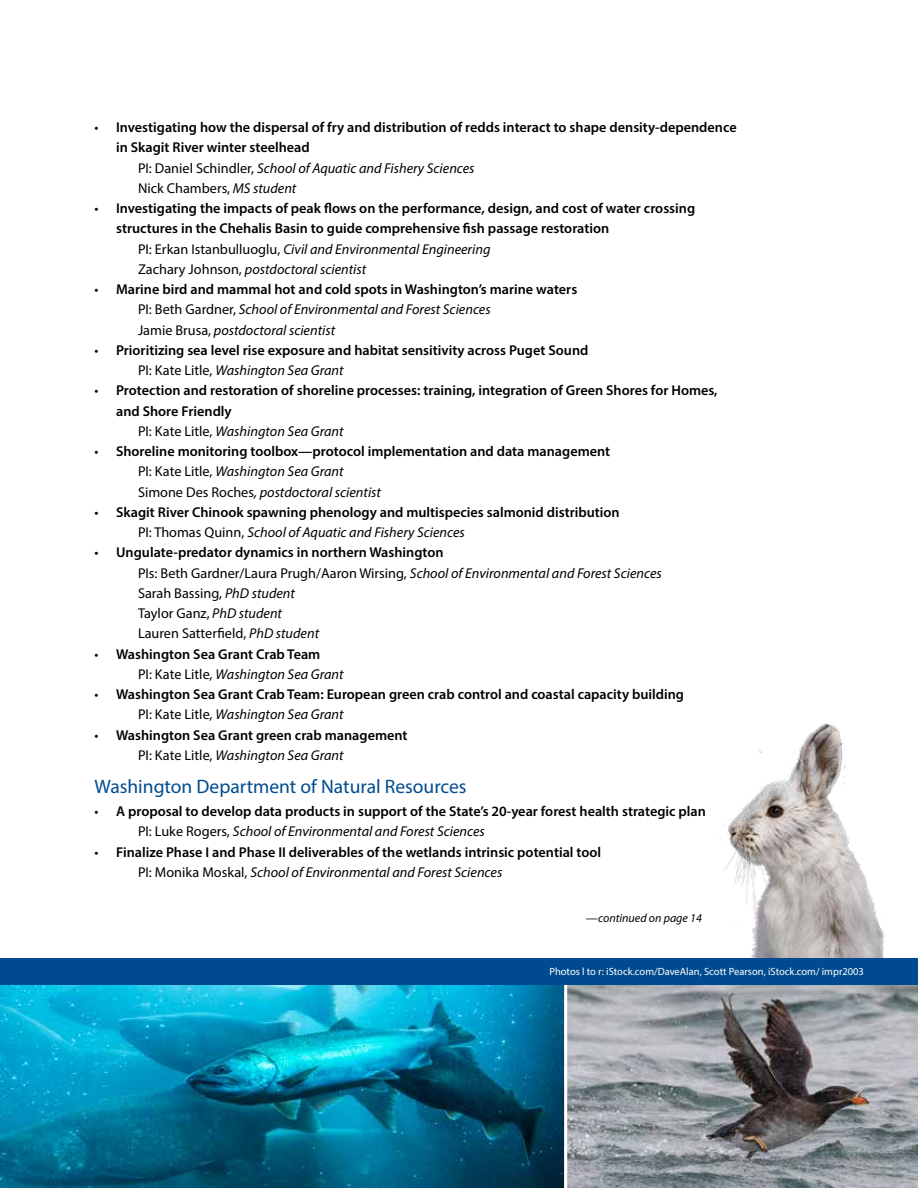
<style>
.page{position:relative;width:918px;height:1188px;background:#fff}
.page>*{position:absolute;margin:0;border:0;box-sizing:border-box;transform-origin:0 0}
.t1{font:19.5px "Myriad Pro";color:#004b8f}
.t2{font:600 14.25px/20.2px "Myriad Pro";color:#000}
.t3{font:14.25px/20.2px "Myriad Pro";color:#000}
.t4{font:italic 14.25px "Myriad Pro";color:#000}
.t5{font:italic 12px "Myriad Pro";color:#000}
.t6{font:10.5px "Myriad Pro";color:#fff}
.s1{font-weight:400}
.s2{font-style:normal}
.s3{font-style:italic}
.s4{font-weight:400;font-style:italic}
.s5{font-weight:600}
</style>
<div class="page">
<img style="left:721px;top:723px;width:164px;height:235px">
<img style="left:0;top:969px;width:918px;height:219px">
<hr style="left:564px;top:945px;width:3px;height:243px;background:#fff">
<div style="left:0;top:958px;width:917px;height:28px;background:#004b8f"></div>
<p class="t2" style="left:94px;top:117px;width:644px"><span class="s1">•</span> Investigating how the dispersal of fry and distribution of redds interact to shape density-dependence</p>
<p class="t2" style="left:116px;top:137px;width:195px">in Skagit River winter steelhead</p>
<p class="t4" style="left:138px;top:159px;width:338px"><span class="s2">PI: Daniel Schindler,</span> School of Aquatic and Fishery Sciences</p>
<p class="t3" style="left:138px;top:178px;width:160px">Nick Chambers, <span class="s3">MS student</span></p>
<p class="t2" style="left:94px;top:198px;width:602px"><span class="s1">•</span> Investigating the impacts of peak flows on the performance, design, and cost of water crossing</p>
<p class="t2" style="left:116px;top:218px;width:495px">structures in the Chehalis Basin to guide comprehensive fish passage restoration</p>
<p class="t4" style="left:138px;top:240px;width:354px"><span class="s2">PI: Erkan Istanbulluoglu,</span> Civil and Environmental Engineering</p>
<p class="t4" style="left:138px;top:260px;width:230px"><span class="s2">Zachary Johnson,</span> postdoctoral scientist</p>
<p class="t2" style="left:138px;top:279px;width:441px;text-indent:-44px"><span class="s1">•</span> Marine bird and mammal hot and cold spots in Washington’s marine waters<br><span class="s1">PI: Beth Gardner,</span> <span class="s4">School of Environmental and Forest Sciences<br></span><span class="s1">Jamie Brusa,</span> <span class="s4">postdoctoral scientist</span></p>
<p class="t2" style="left:138px;top:340px;width:452px;text-indent:-44px"><span class="s1">•</span> Prioritizing sea level rise exposure and habitat sensitivity across Puget Sound<br><span class="s1">PI: Kate Litle,</span> <span class="s4">Washington Sea Grant</span></p>
<p class="t2" style="left:94px;top:380px;width:625px"><span class="s1">•</span> Protection and restoration of shoreline processes: training, integration of Green Shores for Homes,</p>
<p class="t2" style="left:116px;top:400px;width:117px">and Shore Friendly</p>
<p class="t4" style="left:138px;top:422px;width:207px"><span class="s2">PI: Kate Litle,</span> Washington Sea Grant</p>
<p class="t2" style="left:138px;top:441px;width:474px;text-indent:-44px"><span class="s1">•</span> Shoreline monitoring toolbox—protocol implementation and data management<br><span class="s1">PI: Kate Litle,</span> <span class="s4">Washington Sea Grant<br></span><span class="s1">Simone Des Roches</span><span class="s4">, postdoctoral scientist</span></p>
<p class="t2" style="left:138px;top:502px;width:483px;text-indent:-44px"><span class="s1">•</span> Skagit River Chinook spawning phenology and multispecies salmonid distribution<br><span class="s1">PI: Thomas Quinn,</span> <span class="s4">School of Aquatic and Fishery Sciences</span></p>
<p class="t3" style="left:138px;top:542px;width:525px;text-indent:-44px">• <span class="s5">Ungulate-predator dynamics in northern Washington<br></span>PIs: Beth Gardner/Laura Prugh/Aaron Wirsing, <span class="s3">School of Environmental and Forest Sciences </span>Sarah Bassing, <span class="s3">PhD student<br></span>Taylor Ganz, <span class="s3">PhD student<br></span>Lauren Satterfield, <span class="s3">PhD student</span></p>
<p class="t2" style="left:138px;top:643px;width:207px;text-indent:-44px"><span class="s1">•</span> Washington Sea Grant Crab Team<br><span class="s1">PI: Kate Litle,</span> <span class="s4">Washington Sea Grant</span></p>
<p class="t2" style="left:138px;top:684px;width:548px;text-indent:-44px"><span class="s1">•</span> Washington Sea Grant Crab Team: European green crab control and coastal capacity building<br><span class="s1">PI: Kate Litle,</span> <span class="s4">Washington Sea Grant</span></p>
<p class="t2" style="left:138px;top:724px;width:271px;text-indent:-44px"><span class="s1">•</span> Washington Sea Grant green crab management<br><span class="s1">PI: Kate Litle,</span> <span class="s4">Washington Sea Grant</span></p>
<h1 class="t1" style="left:94px;top:775px;width:374px">Washington Department of Natural Resources</h1>
<p class="t2" style="left:138px;top:801px;width:569px;text-indent:-44px"><span class="s1">•</span> A proposal to develop data products in support of the State’s 20-year forest health strategic plan<br><span class="s1">PI: Luke Rogers,</span> <span class="s4">School of Environmental and Forest Sciences</span></p>
<p class="t2" style="left:138px;top:841px;width:465px;text-indent:-44px"><span class="s1">•</span> Finalize Phase I and Phase II deliverables of the wetlands intrinsic potential tool<br><span class="s1">PI: Monika Moskal,</span> <span class="s4">School of Environmental and Forest Sciences</span></p>
<p class="t5" style="left:586px;top:911px;width:118px">—continued on page 14</p>
<p class="t6" style="left:550px;top:965px;width:316px">Photos l to r: iStock.com/DaveAlan, Scott Pearson, iStock.com/ impr2003</p>
</div>
